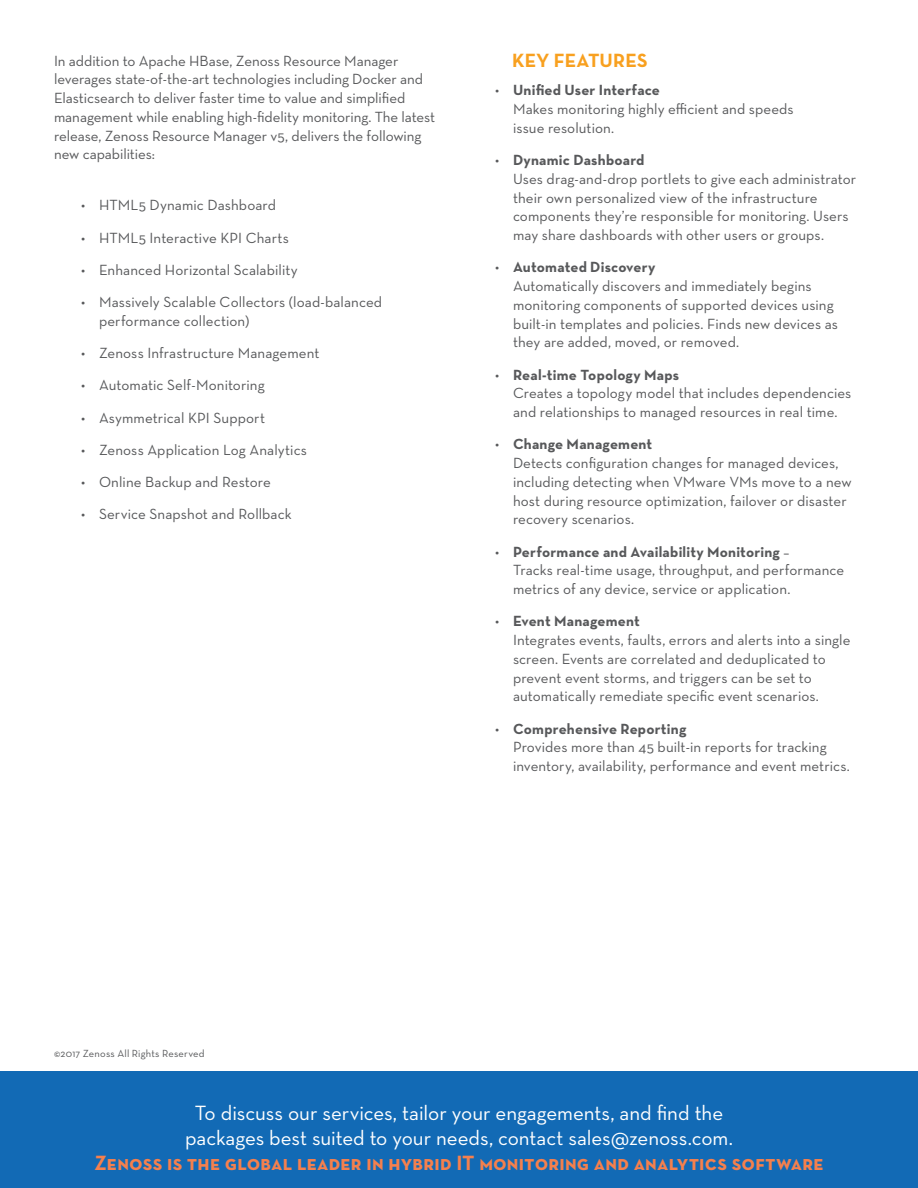
<style>
.page{position:relative;width:918px;height:1188px;background:#fff}
.page>*{position:absolute;margin:0;border:0;box-sizing:border-box;transform-origin:0 0}
.t1{font:21px/25.2px "Neutra Text Exp";letter-spacing:-.005em;color:#fff;text-align:center}
.t2{font:700 21px "Neutra Text Exp";letter-spacing:.01em;color:#f5804d}
.t3{font:700 19.5px "Neutra Text Exp";color:#f8a01f}
.t4{font:15px/18.8px "Neutra Text Exp";letter-spacing:.005em;color:#57585a}
.t5{font:10.5px "Neutra Text Exp";letter-spacing:.02em;color:#57585a}
.s1{font-weight:700}
</style>
<div class="page">
<div style="left:0;top:1071px;width:918px;height:117px;background:#126ab5"></div>
<p class="t4" style="left:54px;top:51px;width:383px">In addition to Apache HBase, Zenoss Resource Manager leverages state-of-the-art technologies including Docker and Elasticsearch to deliver faster time to value and simplified management while enabling high-fidelity monitoring. The latest release, Zenoss Resource Manager v5, delivers the following new capabilities:</p>
<p class="t4" style="left:81px;top:196px;width:197px">• HTML5 Dynamic Dashboard</p>
<p class="t4" style="left:81px;top:228px;width:209px">• HTML5 Interactive KPI Charts</p>
<p class="t4" style="left:81px;top:260px;width:218px">• Enhanced Horizontal Scalability</p>
<p class="t4" style="left:99px;top:293px;width:285px;text-indent:-18px">• Massively Scalable Collectors (load-balanced performance collection)</p>
<p class="t4" style="left:81px;top:344px;width:240px">• Zenoss Infrastructure Management</p>
<p class="t4" style="left:81px;top:376px;width:185px">• Automatic Self-Monitoring</p>
<p class="t4" style="left:81px;top:408px;width:186px">• Asymmetrical KPI Support</p>
<p class="t4" style="left:81px;top:440px;width:228px">• Zenoss Application Log Analytics</p>
<p class="t4" style="left:81px;top:473px;width:191px">• Online Backup and Restore</p>
<p class="t4" style="left:81px;top:505px;width:212px">• Service Snapshot and Rollback</p>
<h2 class="t3" style="left:512px;top:48px;width:137px">KEY FEATURES</h2>
<p class="t4" style="left:513px;top:81px;width:282px;text-indent:-18px">• <span class="s1">Unified User Interface<br></span>Makes monitoring highly efficient and speeds issue resolution.</p>
<p class="t4" style="left:513px;top:150px;width:345px;text-indent:-18px">• <span class="s1">Dynamic Dashboard<br></span>Uses drag-and-drop portlets to give each administrator their own personalized view of the infrastructure components they’re responsible for monitoring. Users may share dashboards with other users or groups.</p>
<p class="t4" style="left:513px;top:258px;width:327px;text-indent:-18px">• <span class="s1">Automated Discovery<br></span>Automatically discovers and immediately begins monitoring components of supported devices using built-in templates and policies. Finds new devices as they are added, moved, or removed.</p>
<p class="t4" style="left:513px;top:365px;width:340px;text-indent:-18px">• <span class="s1">Real-time Topology Maps<br></span>Creates a topology model that includes dependencies and relationships to managed resources in real time.</p>
<p class="t4" style="left:513px;top:435px;width:340px;text-indent:-18px">• <span class="s1">Change Management<br></span>Detects configuration changes for managed devices, including detecting when VMware VMs move to a new host during resource optimization, failover or disaster recovery scenarios.</p>
<p class="t4" style="left:513px;top:542px;width:333px;text-indent:-18px">• <span class="s1">Performance and Availability Monitoring</span> –<br>Tracks real-time usage, throughput, and performance metrics of any device, service or application.</p>
<p class="t4" style="left:513px;top:612px;width:339px;text-indent:-18px">• <span class="s1">Event Management<br></span>Integrates events, faults, errors and alerts into a single screen. Events are correlated and deduplicated to prevent event storms, and triggers can be set to automatically remediate specific event scenarios.</p>
<p class="t4" style="left:513px;top:719px;width:338px;text-indent:-18px">• <span class="s1">Comprehensive Reporting<br></span>Provides more than 45 built-in reports for tracking inventory, availability, performance and event metrics.</p>
<p class="t5" style="left:54px;top:1046px;width:152px">©2017 Zenoss All Rights Reserved</p>
<h1 class="t1" style="left:185px;top:1100px;width:549px">To discuss our services, tailor your engagements, and find the packages best suited to your needs, contact sales@zenoss.com.</h1>
<h1 class="t2" style="left:94px;top:1150px;width:731px">Zenoss is the global leader in hybrid IT monitoring and analytics software</h1>
</div>
